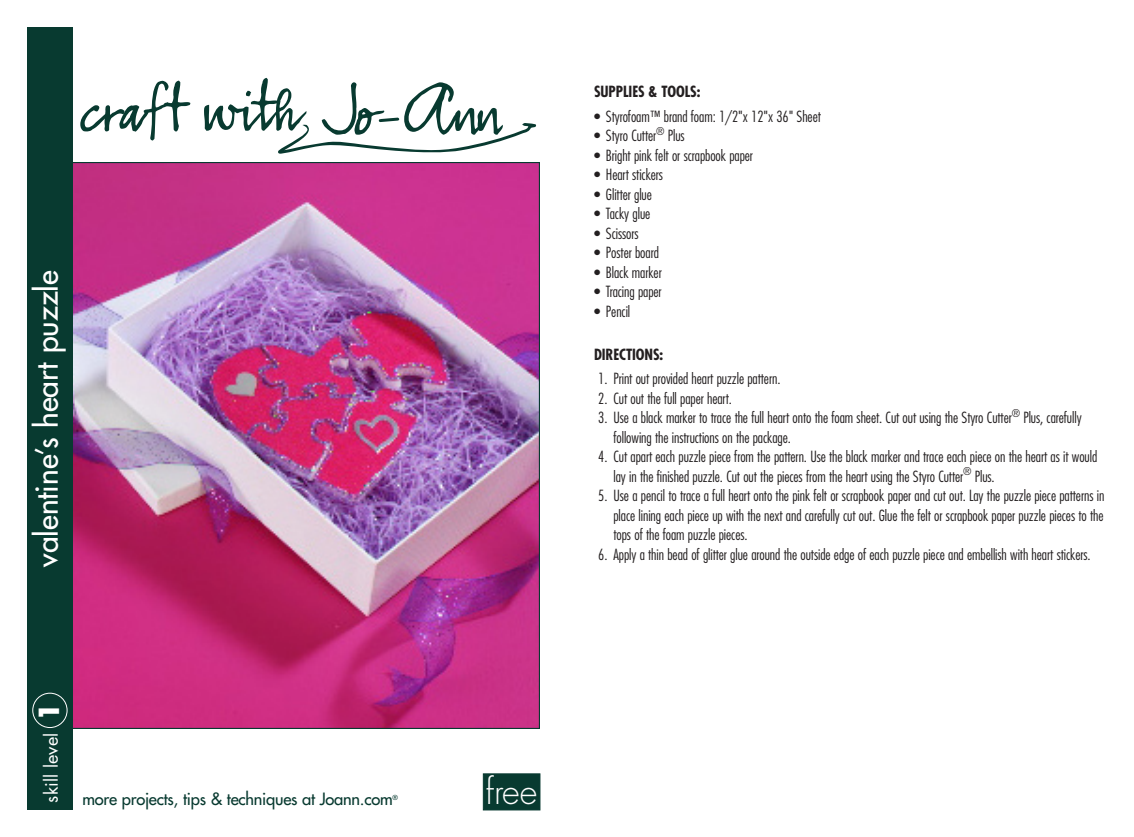
<style>
.page{position:relative;width:1134px;height:837px;background:#fff}
.page>*{position:absolute;margin:0;border:0;box-sizing:border-box;transform-origin:0 0}
.t1{font:300 34.5px "Futura";color:#fff}
.Project_Name{font:30px "Futura";color:#fff}
.t2{font:700 27px "Futura";color:#fff}
.t3{font:18px "Futura";color:#fff}
.Joann_com_info{font:16.5px "Futura";letter-spacing:-.015em;color:#083a30}
.Directions{font:300 condensed 15px/19.5px "Futura";letter-spacing:-.005em;color:#231f20}
.Supplies_list{font:300 condensed 15px "Futura";letter-spacing:-.005em;color:#231f20}
.Supplies___Tools_Dir{font:700 condensed 15px "Futura";letter-spacing:-.005em;color:#231f20}
.Joann_com_info-2{font:6.75px "Futura";color:#083a30}
</style>
<div class="page">
<img style="left:73px;top:164px;width:465px;height:563px">
<div style="left:483px;top:774px;width:57px;height:36px;background:#083a30"></div>
<div style="left:27px;top:27px;width:46px;height:783px;background:#083a30"></div>
<div style="left:32px;top:693px;width:35px;height:35px;border:1px solid #fff;border-radius:50%"></div>
<svg style="left:204px;top:78px;width:332px;height:76px"></svg>
<svg style="left:80px;top:81px;width:110px;height:60px"></svg>
<p class="Project_Name" style="left:28px;top:567px;width:298px;rotate:-90deg">valentine’s heart puzzle</p>
<p class="t2" style="left:31px;top:721px;width:20px;rotate:-90deg">1</p>
<p class="t3" style="left:40px;top:803px;width:71px;rotate:-90deg">skill level</p>
<p class="Joann_com_info" style="left:82px;top:788px;width:312px">more projects, tips &amp; techniques at Joann.com</p>
<p class="Joann_com_info-2" style="left:393px;top:793px;width:7px">®</p>
<p class="Supplies___Tools_Dir" style="left:594px;top:83px;width:108px">SUPPLIES &amp; TOOLS:</p>
<p class="Supplies_list" style="left:594px;top:107px;width:228px">• Styrofoam™ brand foam: 1/2"x 12"x 36" Sheet</p>
<p class="Supplies_list" style="left:594px;top:127px;width:92px">• Styro Cutter<sup>®</sup> Plus</p>
<p class="Supplies_list" style="left:594px;top:146px;width:161px">• Bright pink felt or scrapbook paper</p>
<p class="Supplies_list" style="left:594px;top:166px;width:71px">• Heart stickers</p>
<p class="Supplies_list" style="left:594px;top:185px;width:59px">• Glitter glue</p>
<p class="Supplies_list" style="left:594px;top:205px;width:58px">• Tacky glue</p>
<p class="Supplies_list" style="left:594px;top:224px;width:46px">• Scissors</p>
<p class="Supplies_list" style="left:594px;top:244px;width:66px">• Poster board</p>
<p class="Supplies_list" style="left:594px;top:263px;width:69px">• Black marker</p>
<p class="Supplies_list" style="left:594px;top:283px;width:69px">• Tracing paper</p>
<p class="Supplies_list" style="left:594px;top:302px;width:38px">• Pencil</p>
<p class="Supplies___Tools_Dir" style="left:594px;top:345px;width:71px">DIRECTIONS:</p>
<p class="Directions" style="left:598px;top:369px;width:184px">1. Print out provided heart puzzle pattern.</p>
<p class="Directions" style="left:598px;top:388px;width:135px">2. Cut out the full paper heart.</p>
<p class="Directions" style="left:614px;top:408px;width:470px;text-indent:-15px">3. Use a black marker to trace the full heart onto the foam sheet. Cut out using the Styro Cutter<sup>®</sup> Plus, carefully following the instructions on the package.</p>
<p class="Directions" style="left:614px;top:447px;width:485px;text-indent:-15px">4. Cut apart each puzzle piece from the pattern. Use the black marker and trace each piece on the heart as it would lay in the finished puzzle. Cut out the pieces from the heart using the Styro Cutter<sup>®</sup> Plus.</p>
<p class="Directions" style="left:614px;top:486px;width:492px;text-align:justify;text-indent:-15px">5. Use a pencil to trace a full heart onto the pink felt or scrapbook paper and cut out. Lay the puzzle piece patterns in place lining each piece up with the next and carefully cut out. Glue the felt or scrapbook paper puzzle pieces to the tops of the foam puzzle pieces.</p>
<p class="Directions" style="left:598px;top:544px;width:494px">6. Apply a thin bead of glitter glue around the outside edge of each puzzle piece and embellish with heart stickers.</p>
<p class="t1" style="left:486px;top:770px;width:53px">free</p>
</div>
